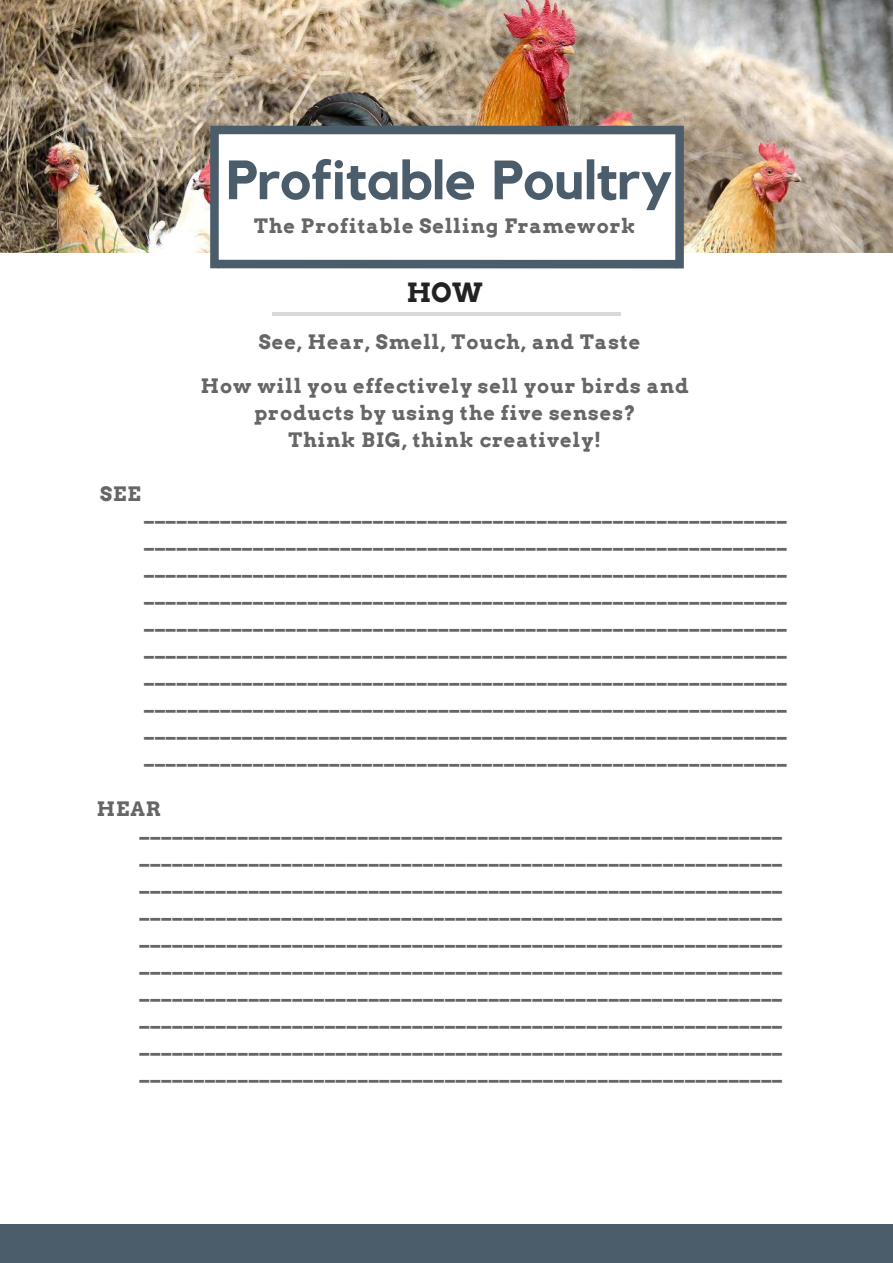
<style>
.page{position:relative;width:893px;height:1263px;background:#fff}
.page>*{position:absolute;margin:0;border:0;box-sizing:border-box;transform-origin:0 0}
.t1{font:700 54.6px "Kollektif";color:#4b5d6a}
.t2{font:700 26.55px "Arvo";color:#222}
.t3{font:700 19.8px/27px "Arvo";letter-spacing:.05em;color:#666;text-align:justify}
</style>
<div class="page">
<div style="left:0;top:1224px;width:893px;height:39px;background:#4b5d6a"></div>
<hr style="left:272px;top:312px;width:349px;height:3px;background:#d9d9d9">
<img style="left:0;top:0;width:893px;height:252px">
<div style="left:212px;top:132px;width:470px;height:130px;background:#fff"></div>
<div style="left:675px;top:260px;width:9px;height:8px;background:#4b5d6a"></div>
<div style="left:210px;top:133px;width:9px;height:128px;background:#4b5d6a"></div>
<div style="left:210px;top:260px;width:9px;height:8px;background:#4b5d6a"></div>
<div style="left:675px;top:134px;width:9px;height:127px;background:#4b5d6a"></div>
<div style="left:218px;top:260px;width:458px;height:8px;background:#4b5d6a"></div>
<div style="left:675px;top:126px;width:9px;height:8px;background:#4b5d6a"></div>
<div style="left:210px;top:126px;width:9px;height:8px;background:#4b5d6a"></div>
<div style="left:218px;top:126px;width:458px;height:8px;background:#4b5d6a"></div>
<h1 class="t1" style="left:226px;top:148px;width:447px">Profitable Poultry</h1>
<p class="t3" style="left:254px;top:212px;width:383px">The Profitable Selling Framework</p>
<h2 class="t2" style="left:407px;top:275px;width:77px">HOW</h2>
<p class="t3" style="left:100px;top:480px;width:42px">SEE</p>
<p class="t3" style="left:259px;top:328px;width:383px">See, Hear, Smell, Touch, and Taste</p>
<p class="t3" style="left:201px;top:372px;width:489px;text-align:center">How will you effectively sell your birds and products by using the five senses?<br>Think BIG, think creatively!</p>
<p class="t3" style="left:144px;top:499px;width:644px">___________________________________________________________ ___________________________________________________________ ___________________________________________________________ ___________________________________________________________ ___________________________________________________________ ___________________________________________________________ ___________________________________________________________ ___________________________________________________________ ___________________________________________________________ ___________________________________________________________</p>
<p class="t3" style="left:140px;top:799px;width:644px;line-height:19.2px;text-indent:-43px">HEAR ___________________________________________________________</p>
<p class="t3" style="left:140px;top:842px;width:644px">___________________________________________________________ ___________________________________________________________ ___________________________________________________________ ___________________________________________________________ ___________________________________________________________ ___________________________________________________________ ___________________________________________________________ ___________________________________________________________ ___________________________________________________________</p>
</div>
